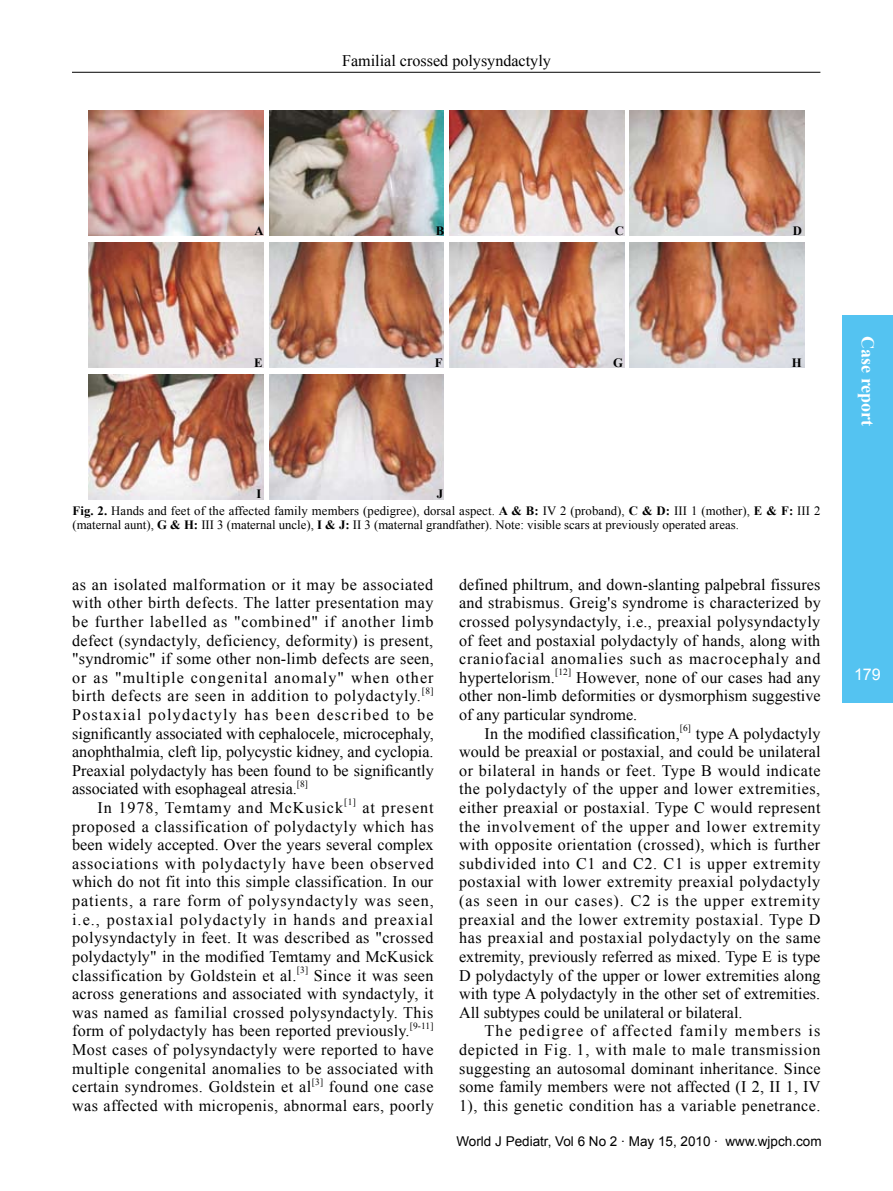
<style>
.page{position:relative;width:893px;height:1191px;background:#fff}
.page>*{position:absolute;margin:0;border:0;box-sizing:border-box;transform-origin:0 0}
.t1{font:700 18px "Times New Roman";color:#fff}
.t2{font:16.2px/18.6px "Times New Roman";letter-spacing:.015em;color:#000;text-align:justify}
.t3{font:16.2px "Times New Roman";letter-spacing:.055em;color:#000}
.t4{font:16.2px "Arial";color:#fff}
.t5{font:13.5px "Arial";color:#000}
.t6{font:12.75px/14.2px "Times New Roman";color:#000}
.t7{font:700 12.75px "Times New Roman";color:#000}
.t8{font:9.45px "Times New Roman";color:#000}
.s1{font-weight:700}
</style>
<div class="page">
<hr style="left:72px;top:72px;width:748px;height:1px;background:#000">
<div style="left:842px;top:315px;width:51px;height:387px;background:#54c3f1"></div>
<img style="left:89px;top:111px;width:175px;height:125px">
<img style="left:269px;top:111px;width:175px;height:125px">
<img style="left:449px;top:111px;width:175px;height:125px">
<img style="left:629px;top:111px;width:175px;height:125px">
<img style="left:89px;top:242px;width:175px;height:126px">
<img style="left:269px;top:242px;width:175px;height:126px">
<img style="left:449px;top:242px;width:175px;height:126px">
<img style="left:629px;top:242px;width:175px;height:126px">
<img style="left:89px;top:374px;width:175px;height:125px">
<img style="left:269px;top:374px;width:175px;height:125px">
<p class="t2" style="left:342px;top:51px;width:210px">Familial crossed polysyndactyly</p>
<p class="t7" style="left:254px;top:221px;width:11px">A</p>
<p class="t7" style="left:436px;top:221px;width:10px">B</p>
<p class="t7" style="left:615px;top:221px;width:11px">C</p>
<p class="t7" style="left:793px;top:221px;width:11px">D</p>
<p class="t7" style="left:254px;top:353px;width:10px">E</p>
<p class="t7" style="left:435px;top:353px;width:9px">F</p>
<p class="t7" style="left:613px;top:353px;width:11px">G</p>
<p class="t7" style="left:792px;top:353px;width:11px">H</p>
<p class="t7" style="left:257px;top:485px;width:6px">I</p>
<p class="t7" style="left:437px;top:485px;width:8px">J</p>
<p class="t6" style="left:72px;top:503px;width:749px"><span class="s1">Fig. 2.</span> Hands and feet of the affected family members (pedigree), dorsal aspect. <span class="s1">A &amp; B:</span> IV 2 (proband), <span class="s1">C &amp; D:</span> III 1 (mother), <span class="s1">E &amp; F:</span> III 2 (maternal aunt), <span class="s1">G &amp; H:</span> III 3 (maternal uncle), <span class="s1">I &amp; J:</span> II 3 (maternal grandfather). Note: visible scars at previously operated areas.</p>
<p class="t2" style="left:72px;top:575px;width:363px">as an isolated malformation or it may be associated with other birth defects. The latter presentation may be further labelled as "combined" if another limb defect (syndactyly, deficiency, deformity) is present, "syndromic" if some other non-limb defects are seen, or as "multiple congenital anomaly" when other birth defects are seen in addition to polydactyly.</p>
<p class="t8" style="left:422px;top:684px;width:13px">[8]</p>
<p class="t2" style="left:72px;top:705px;width:363px">Postaxial polydactyly has been described to be significantly associated with cephalocele, microcephaly, anophthalmia, cleft lip, polycystic kidney, and cyclopia.<br>Preaxial polydactyly has been found to be significantly associated with esophageal atresia.</p>
<p class="t8" style="left:297px;top:777px;width:12px">[8]</p>
<p class="t3" style="left:98px;top:796px;width:247px">In 1978, Temtamy and McKusick</p>
<p class="t8" style="left:344px;top:796px;width:14px">[1]</p>
<p class="t2" style="left:72px;top:798px;width:363px;text-indent:290px">at present proposed a classification of polydactyly which has been widely accepted. Over the years several complex associations with polydactyly have been observed which do not fit into this simple classification. In our patients, a rare form of polysyndactyly was seen, i.e., postaxial polydactyly in hands and preaxial polysyndactyly in feet. It was described as "crossed polydactyly" in the modified Temtamy and McKusick classification by Goldstein et al.</p>
<p class="t8" style="left:297px;top:963px;width:13px">[3]</p>
<p class="t2" style="left:72px;top:965px;width:363px;text-indent:242px">Since it was seen across generations and associated with syndactyly, it was named as familial crossed polysyndactyly. This form of polydactyly has been reported previously.</p>
<p class="t8" style="left:410px;top:1019px;width:25px">[9-11]</p>
<p class="t2" style="left:72px;top:1040px;width:363px">Most cases of polysyndactyly were reported to have multiple congenital anomalies to be associated with certain syndromes. Goldstein et al</p>
<p class="t8" style="left:312px;top:1075px;width:13px">[3]</p>
<p class="t2" style="left:72px;top:1077px;width:363px;text-align:right">found one case<br>was affected with micropenis, abnormal ears, poorly</p>
<p class="t2" style="left:459px;top:575px;width:363px">defined philtrum, and down-slanting palpebral fissures and strabismus. Greig's syndrome is characterized by crossed polysyndactyly, i.e., preaxial polysyndactyly of feet and postaxial polydactyly of hands, along with craniofacial anomalies such as macrocephaly and hypertelorism.</p>
<p class="t8" style="left:555px;top:665px;width:17px">[12]</p>
<p class="t2" style="left:576px;top:668px;width:246px">However, none of our cases had any</p>
<p class="t2" style="left:459px;top:686px;width:363px">other non-limb deformities or dysmorphism suggestive</p>
<p class="t2" style="left:459px;top:705px;width:180px">of any particular syndrome.</p>
<p class="t2" style="left:485px;top:723px;width:197px">In the modified classification,</p>
<p class="t8" style="left:680px;top:721px;width:13px">[6]</p>
<p class="t2" style="left:459px;top:723px;width:363px;text-indent:237px">type A polydactyly would be preaxial or postaxial, and could be unilateral or bilateral in hands or feet. Type B would indicate the polydactyly of the upper and lower extremities, either preaxial or postaxial. Type C would represent the involvement of the upper and lower extremity with opposite orientation (crossed), which is further subdivided into C1 and C2. C1 is upper extremity postaxial with lower extremity preaxial polydactyly (as seen in our cases). C2 is the upper extremity preaxial and the lower extremity postaxial. Type D has preaxial and postaxial polydactyly on the same extremity, previously referred as mixed. Type E is type D polydactyly of the upper or lower extremities along with type A polydactyly in the other set of extremities.<br>All subtypes could be unilateral or bilateral.</p>
<p class="t2" style="left:459px;top:1021px;width:363px;text-indent:26px">The pedigree of affected family members is depicted in Fig. 1, with male to male transmission suggesting an autosomal dominant inheritance. Since some family members were not affected (I 2, II 1, IV 1), this genetic condition has a variable penetrance.</p>
<p class="t5" style="left:456px;top:1132px;width:367px">World J Pediatr, Vol 6 No 2 . May 15, 2010 . www.wjpch.com</p>
<p class="t1" style="left:880px;top:336px;width:92px;rotate:90deg">Case report</p>
<p class="t4" style="left:854px;top:664px;width:28px">179</p>
</div>
